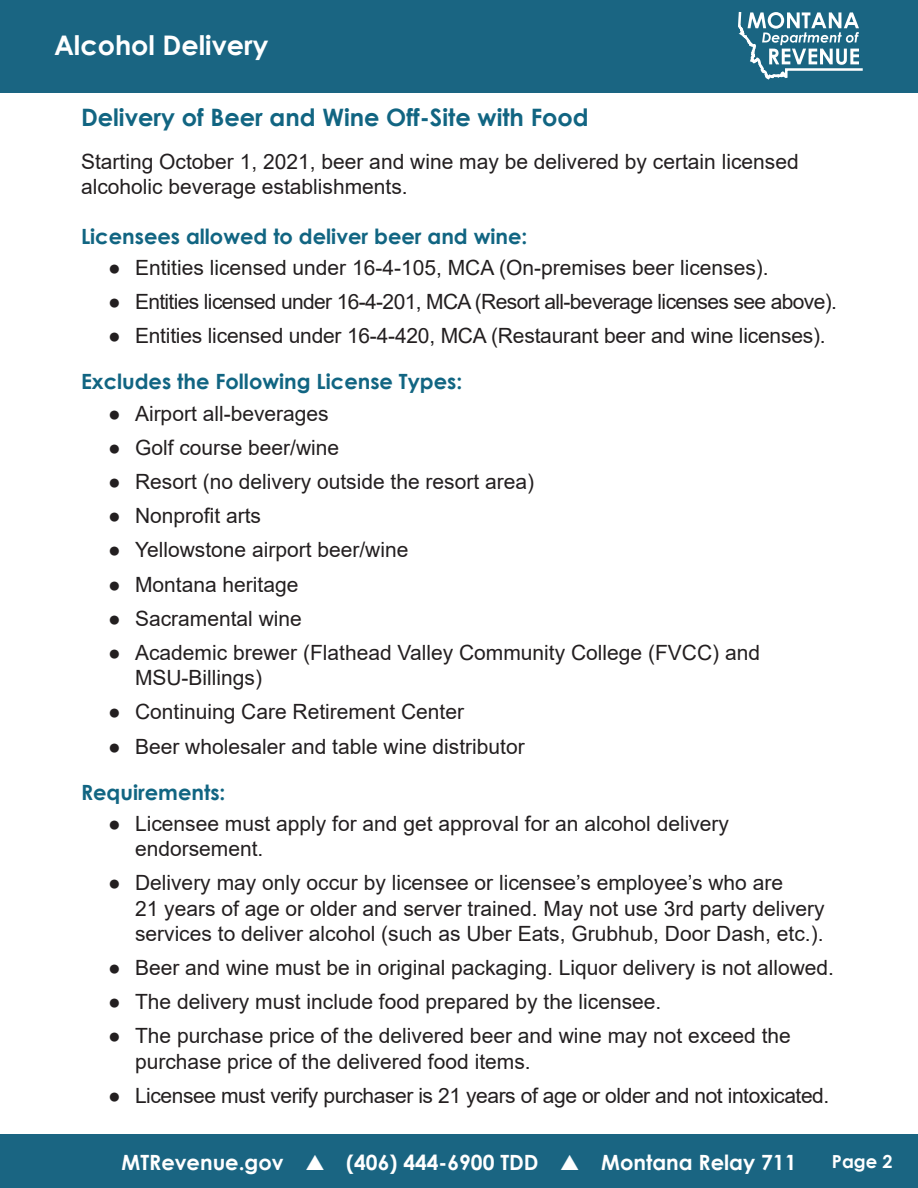
<style>
.page{position:relative;width:918px;height:1188px;background:#fff}
.page>*{position:absolute;margin:0;border:0;box-sizing:border-box;transform-origin:0 0}
.t1{font:700 27px "Century Gothic";color:#fff}
.t2{font:700 24px "Century Gothic";color:#116582}
.t3{font:21px/25.2px "Arial";color:#231f20}
.t4{font:700 21px "Century Gothic";color:#116582}
.t5{font:21px "Arial";letter-spacing:-.03em;color:#231f20}
.t6{font:21px "Arial";letter-spacing:-.02em;color:#231f20}
.t7{font:700 21px "Century Gothic";color:#fff}
.t8{font:700 18px "Century Gothic";color:#fff}
</style>
<div class="page">
<div style="left:0;top:1134px;width:918px;height:54px;background:#1a6582"></div>
<div style="left:0;top:0;width:918px;height:93px;background:#1a6582"></div>
<svg style="left:738px;top:11px;width:126px;height:68px"></svg>
<svg style="left:306px;top:1154px;width:18px;height:16px"></svg>
<svg style="left:561px;top:1154px;width:18px;height:16px"></svg>
<p class="t1" style="left:54px;top:25px;width:216px">Alcohol Delivery</p>
<p class="t2" style="left:81px;top:99px;width:509px">Delivery of Beer and Wine Off-Site with Food</p>
<p class="t3" style="left:81px;top:149px;width:719px">Starting October 1, 2021, beer and wine may be delivered by certain licensed alcoholic beverage establishments.</p>
<p class="t4" style="left:81px;top:220px;width:448px">Licensees allowed to deliver beer and wine:</p>
<p class="t3" style="left:108px;top:255px;width:662px">● Entities licensed under 16-4-105, MCA (On-premises beer licenses).</p>
<p class="t5" style="left:108px;top:287px;width:730px">● Entities licensed under 16-4-201, MCA (Resort all-beverage licenses see above).</p>
<p class="t3" style="left:108px;top:323px;width:719px">● Entities licensed under 16-4-420, MCA (Restaurant beer and wine licenses).</p>
<p class="t4" style="left:81px;top:366px;width:383px">Excludes the Following License Types:</p>
<p class="t3" style="left:108px;top:400px;width:222px">● Airport all-beverages</p>
<p class="t3" style="left:108px;top:435px;width:233px">● Golf course beer/wine</p>
<p class="t3" style="left:108px;top:469px;width:428px">● Resort (no delivery outside the resort area)</p>
<p class="t3" style="left:108px;top:503px;width:155px">● Nonprofit arts</p>
<p class="t3" style="left:108px;top:537px;width:302px">● Yellowstone airport beer/wine</p>
<p class="t3" style="left:108px;top:571px;width:192px">● Montana heritage</p>
<p class="t3" style="left:108px;top:606px;width:195px">● Sacramental wine</p>
<p class="t3" style="left:135px;top:640px;width:627px;text-indent:-27px">● Academic brewer (Flathead Valley Community College (FVCC) and<br>MSU-Billings)</p>
<p class="t3" style="left:108px;top:699px;width:358px">● Continuing Care Retirement Center</p>
<p class="t3" style="left:108px;top:733px;width:418px">● Beer wholesaler and table wine distributor</p>
<p class="t4" style="left:81px;top:776px;width:146px">Requirements:</p>
<p class="t3" style="left:135px;top:811px;width:596px;text-indent:-27px">● Licensee must apply for and get approval for an alcohol delivery endorsement.</p>
<p class="t3" style="left:135px;top:870px;width:691px;text-indent:-27px">● Delivery may only occur by licensee or licensee’s employee’s who are<br>21 years of age or older and server trained. May not use 3rd party delivery services to deliver alcohol (such as Uber Eats, Grubhub, Door Dash, etc.).</p>
<p class="t3" style="left:108px;top:955px;width:728px">● Beer and wine must be in original packaging. Liquor delivery is not allowed.</p>
<p class="t3" style="left:108px;top:989px;width:555px">● The delivery must include food prepared by the licensee.</p>
<p class="t3" style="left:135px;top:1023px;width:657px;text-indent:-27px">● The purchase price of the delivered beer and wine may not exceed the purchase price of the delivered food items.</p>
<p class="t6" style="left:108px;top:1081px;width:723px">● Licensee must verify purchaser is 21 years of age or older and not intoxicated.</p>
<p class="t7" style="left:122px;top:1146px;width:164px">MTRevenue.gov</p>
<p class="t7" style="left:346px;top:1146px;width:194px">(406) 444-6900 TDD</p>
<p class="t7" style="left:601px;top:1146px;width:197px">Montana Relay 711</p>
<p class="t8" style="left:832px;top:1148px;width:62px">Page 2</p>
</div>
